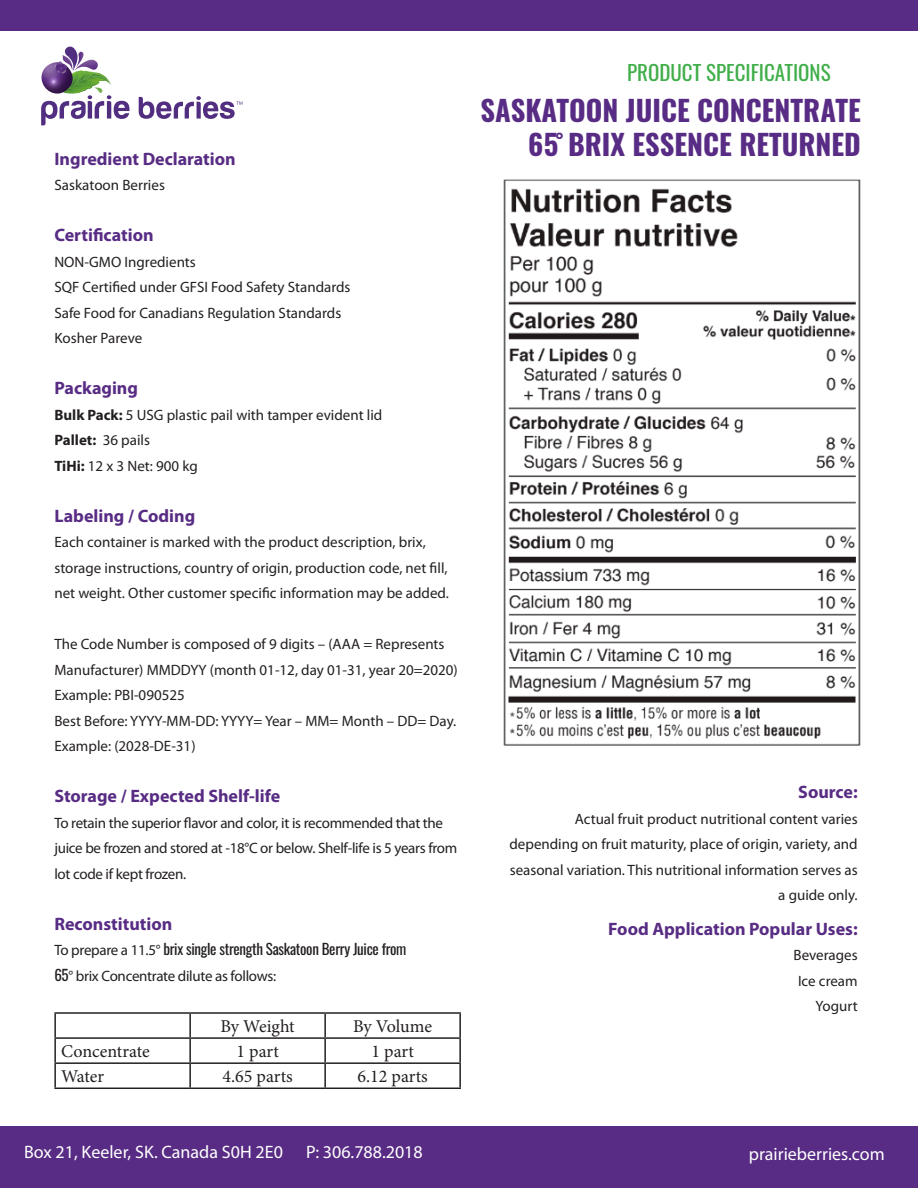
<style>
.page{position:relative;width:918px;height:1188px;background:#fff}
.page>*{position:absolute;margin:0;border:0;box-sizing:border-box;transform-origin:0 0}
.Product_Name{font:700 28.5px "Oswald";color:#582c84}
.t1{font:21px "Oswald";color:#40ae49}
.Section_Header{font:700 18px "Myriad Pro";color:#582c84}
.t2{font:18px "Myriad Pro";color:#fff}
.t3{font:18px "Minion Pro";color:#231f20}
.Body_Copy{font:15px/25.5px "Myriad Pro";color:#231f20}
.Body_Copy-2{font:15px/25.5px "Myriad Pro";letter-spacing:-.02em;color:#231f20}
.Body_Copy-3{font:700 15px "Myriad Pro";color:#231f20}
.s1{font-weight:700}
.s2{font-weight:400}
.s3{font-family:"Oswald"}
</style>
<div class="page">
<div style="left:0;top:1127px;width:918px;height:61px;background:#582c84"></div>
<div style="left:0;top:0;width:918px;height:31px;background:#582c84"></div>
<svg style="left:41px;top:47px;width:202px;height:78px"></svg>
<img style="left:503px;top:179px;width:358px;height:567px">
<hr style="left:54px;top:1012px;width:136px;height:2px;background:#231f20">
<hr style="left:54px;top:1014px;width:2px;height:23px;background:#231f20">
<hr style="left:190px;top:1012px;width:135px;height:2px;background:#231f20">
<hr style="left:189px;top:1014px;width:2px;height:23px;background:#231f20">
<hr style="left:325px;top:1012px;width:136px;height:2px;background:#231f20">
<hr style="left:324px;top:1014px;width:2px;height:23px;background:#231f20">
<hr style="left:459px;top:1014px;width:2px;height:23px;background:#231f20">
<hr style="left:54px;top:1037px;width:136px;height:2px;background:#231f20">
<hr style="left:54px;top:1039px;width:2px;height:23px;background:#231f20">
<hr style="left:190px;top:1037px;width:135px;height:2px;background:#231f20">
<hr style="left:189px;top:1039px;width:2px;height:23px;background:#231f20">
<hr style="left:325px;top:1037px;width:136px;height:2px;background:#231f20">
<hr style="left:324px;top:1039px;width:2px;height:23px;background:#231f20">
<hr style="left:459px;top:1039px;width:2px;height:23px;background:#231f20">
<hr style="left:54px;top:1062px;width:136px;height:2px;background:#231f20">
<hr style="left:54px;top:1064px;width:2px;height:24px;background:#231f20">
<hr style="left:190px;top:1062px;width:135px;height:2px;background:#231f20">
<hr style="left:189px;top:1064px;width:2px;height:24px;background:#231f20">
<hr style="left:325px;top:1062px;width:136px;height:2px;background:#231f20">
<hr style="left:324px;top:1064px;width:2px;height:24px;background:#231f20">
<hr style="left:459px;top:1064px;width:2px;height:24px;background:#231f20">
<hr style="left:54px;top:1088px;width:136px;height:1px;background:#231f20">
<hr style="left:190px;top:1088px;width:135px;height:1px;background:#231f20">
<hr style="left:325px;top:1088px;width:136px;height:1px;background:#231f20">
<p class="Section_Header" style="left:54px;top:147px;width:183px">Ingredient Declaration</p>
<p class="Body_Copy" style="left:54px;top:172px;width:112px">Saskatoon Berries</p>
<p class="Section_Header" style="left:54px;top:223px;width:101px">Certification</p>
<p class="Body_Copy" style="left:54px;top:249px;width:143px">NON-GMO Ingredients</p>
<p class="Body_Copy" style="left:54px;top:274px;width:298px">SQF Certified under GFSI Food Safety Standards</p>
<p class="Body_Copy" style="left:54px;top:300px;width:288px">Safe Food for Canadians Regulation Standards</p>
<p class="Body_Copy" style="left:54px;top:325px;width:89px">Kosher Pareve</p>
<p class="Section_Header" style="left:54px;top:376px;width:85px">Packaging</p>
<p class="Body_Copy" style="left:54px;top:402px;width:329px"><span class="s1">Bulk Pack:</span> 5 USG plastic pail with tamper evident lid</p>
<p class="Body_Copy-3" style="left:54px;top:430px;width:97px">Pallet: <span class="s2">36 pails</span></p>
<p class="Body_Copy" style="left:54px;top:453px;width:145px"><span class="s1">TiHi:</span> 12 x 3 Net: 900 kg</p>
<p class="Section_Header" style="left:54px;top:504px;width:142px">Labeling / Coding</p>
<p class="Body_Copy" style="left:54px;top:529px;width:396px">Each container is marked with the product description, brix, storage instructions, country of origin, production code, net fill, net weight. Other customer specific information may be added.</p>
<p class="Body_Copy" style="left:54px;top:631px;width:405px">The Code Number is composed of 9 digits – (AAA = Represents<br>Manufacturer) MMDDYY (month 01-12, day 01-31, year 20=2020)</p>
<p class="Body_Copy" style="left:54px;top:682px;width:132px">Example: PBI-090525</p>
<p class="Body_Copy" style="left:54px;top:708px;width:403px">Best Before: YYYY-MM-DD: YYYY= Year – MM= Month – DD= Day.</p>
<p class="Body_Copy" style="left:54px;top:733px;width:143px">Example: (2028-DE-31)</p>
<p class="Section_Header" style="left:54px;top:784px;width:227px">Storage / Expected Shelf-life</p>
<p class="Body_Copy-2" style="left:54px;top:810px;width:404px">To retain the superior flavor and color, it is recommended that the juice be frozen and stored at -18°C or below. Shelf-life is 5 years from lot code if kept frozen.</p>
<p class="Section_Header" style="left:54px;top:912px;width:119px">Reconstitution</p>
<p class="Body_Copy-2" style="left:54px;top:937px;width:354px">To prepare a 11.5° <span class="s3">brix single strength Saskatoon Berry Juice from<br>65</span>° brix Concentrate dilute as follows:</p>
<p class="t3" style="left:221px;top:1014px;width:76px">By Weight</p>
<p class="t3" style="left:353px;top:1014px;width:80px">By Volume</p>
<p class="t3" style="left:61px;top:1039px;width:90px">Concentrate</p>
<p class="t3" style="left:236px;top:1039px;width:44px">1 part</p>
<p class="t3" style="left:371px;top:1039px;width:44px">1 part</p>
<p class="t3" style="left:61px;top:1064px;width:44px">Water</p>
<p class="t3" style="left:222px;top:1064px;width:72px">4.65 parts</p>
<p class="t3" style="left:357px;top:1064px;width:72px">6.12 parts</p>
<p class="t1" style="left:627px;top:53px;width:205px">PRODUCT SPECIFICATIONS</p>
<p class="Product_Name" style="left:480px;top:90px;width:382px">SASKATOON JUICE CONCENTRATE</p>
<p class="Product_Name" style="left:528px;top:125px;width:334px">65˚ BRIX ESSENCE RETURNED</p>
<p class="Section_Header" style="left:798px;top:780px;width:61px">Source:</p>
<p class="Body_Copy" style="left:509px;top:806px;width:350px;text-align:right">Actual fruit product nutritional content varies depending on fruit maturity, place of origin, variety, and seasonal variation. This nutritional information serves as a guide only.</p>
<p class="Section_Header" style="left:608px;top:917px;width:251px">Food Application Popular Uses:</p>
<p class="Body_Copy" style="left:794px;top:942px;width:66px">Beverages</p>
<p class="Body_Copy" style="left:798px;top:967px;width:61px">Ice cream</p>
<p class="Body_Copy" style="left:816px;top:993px;width:44px">Yogurt</p>
<p class="t2" style="left:24px;top:1141px;width:260px">Box 21, Keeler, SK. Canada S0H 2E0</p>
<p class="t2" style="left:306px;top:1141px;width:118px">P: 306.788.2018</p>
<p class="t2" style="left:749px;top:1143px;width:138px">prairieberries.com</p>
</div>
